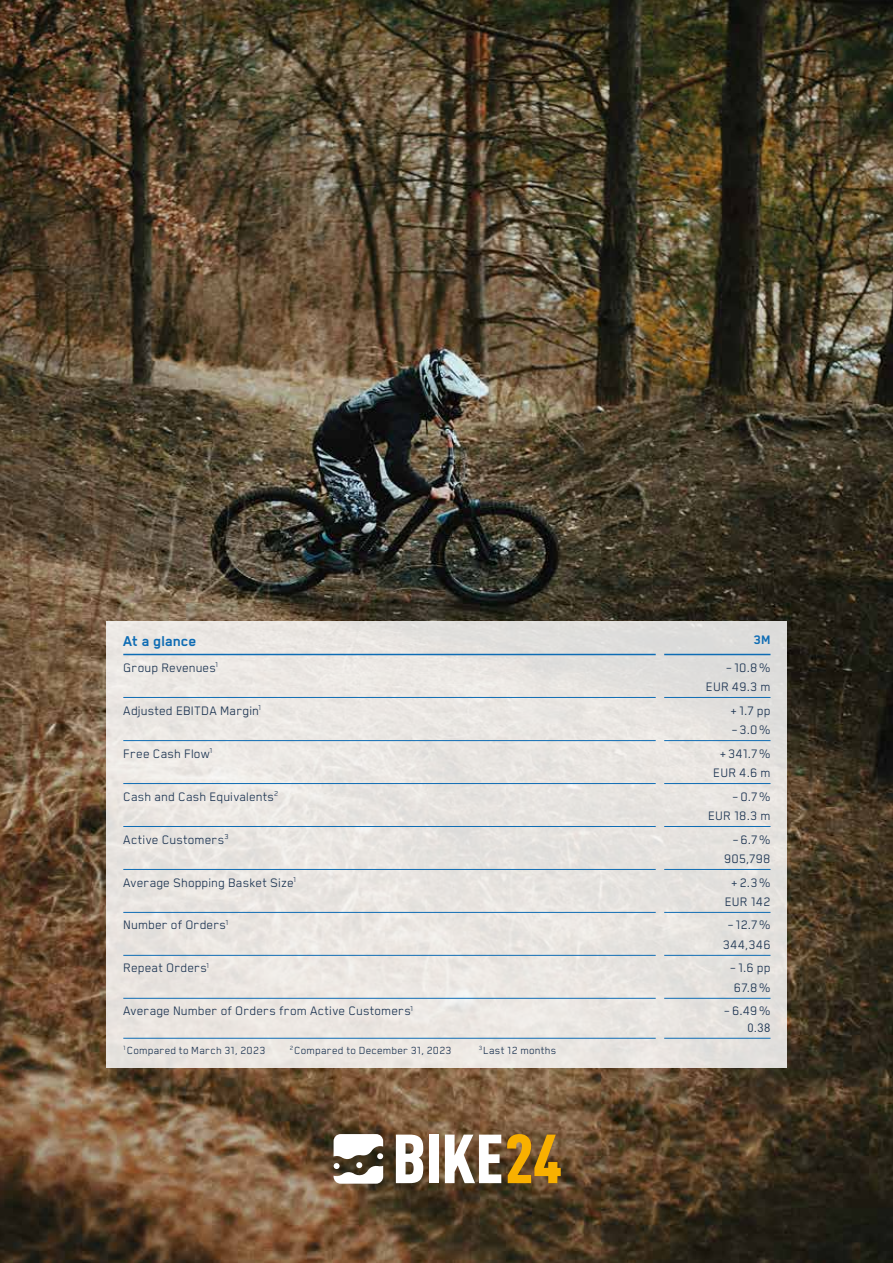
<style>
.page{position:relative;width:893px;height:1263px;background:#fff}
.page>*{position:absolute;margin:0;border:0;box-sizing:border-box;transform-origin:0 0}
.t1{font:700 16.5px "Blender";letter-spacing:.005em;color:#0e6cb4}
.t2{font:14.25px/19.5px "Blender";letter-spacing:.01em;color:#1c3452;text-align:center}
.t3{font:700 14.25px "Blender";color:#0e6cb4}
.t4{font:12px "Blender";letter-spacing:.02em;color:#1c3452}
.t5{font:12px "DIN Pro";color:#1c3452}
</style>
<div class="page">
<img style="left:0;top:0;width:893px;height:1263px">
<div style="left:106px;top:621px;width:681px;height:446px;background:#e9e5e1"></div>
<hr style="left:123px;top:697px;width:533px;height:1px;background:#0e6cb4">
<hr style="left:664px;top:697px;width:106px;height:1px;background:#0e6cb4">
<hr style="left:123px;top:740px;width:533px;height:1px;background:#0e6cb4">
<hr style="left:664px;top:740px;width:106px;height:1px;background:#0e6cb4">
<hr style="left:123px;top:783px;width:533px;height:1px;background:#0e6cb4">
<hr style="left:664px;top:783px;width:106px;height:1px;background:#0e6cb4">
<hr style="left:123px;top:826px;width:533px;height:1px;background:#0e6cb4">
<hr style="left:664px;top:826px;width:106px;height:1px;background:#0e6cb4">
<hr style="left:123px;top:869px;width:533px;height:1px;background:#0e6cb4">
<hr style="left:664px;top:869px;width:106px;height:1px;background:#0e6cb4">
<hr style="left:123px;top:912px;width:533px;height:1px;background:#0e6cb4">
<hr style="left:664px;top:912px;width:106px;height:1px;background:#0e6cb4">
<hr style="left:123px;top:955px;width:533px;height:1px;background:#0e6cb4">
<hr style="left:664px;top:955px;width:106px;height:1px;background:#0e6cb4">
<hr style="left:123px;top:654px;width:533px;height:1px;background:#0e6cb4">
<hr style="left:664px;top:654px;width:106px;height:1px;background:#0e6cb4">
<hr style="left:123px;top:998px;width:533px;height:1px;background:#0e6cb4">
<hr style="left:664px;top:998px;width:106px;height:1px;background:#0e6cb4">
<hr style="left:123px;top:1038px;width:533px;height:1px;background:#0e6cb4">
<hr style="left:664px;top:1038px;width:106px;height:1px;background:#0e6cb4">
<svg style="left:396px;top:1134px;width:27px;height:49px"></svg>
<div style="left:429px;top:1134px;width:10px;height:49px;background:#fff"></div>
<svg style="left:445px;top:1134px;width:56px;height:49px"></svg>
<svg style="left:507px;top:1134px;width:54px;height:49px;background:#b38018"></svg>
<svg style="left:334px;top:1134px;width:50px;height:50px"></svg>
<p class="t1" style="left:123px;top:632px;width:75px">At a glance</p>
<p class="t3" style="left:754px;top:632px;width:18px">3M</p>
<p class="t2" style="left:123px;top:657px;width:97px">Group Revenues<sup>1</sup></p>
<p class="t2" style="left:706px;top:657px;width:66px;text-align:right">– 10.8%<br>EUR 49.3 m</p>
<p class="t2" style="left:123px;top:700px;width:140px">Adjusted EBITDA Margin<sup>1</sup></p>
<p class="t2" style="left:730px;top:700px;width:42px;text-align:left">+1.7 pp –3.0%</p>
<p class="t2" style="left:123px;top:743px;width:91px">Free Cash Flow<sup>1</sup></p>
<p class="t2" style="left:713px;top:743px;width:59px">+ 341.7%<br>EUR 4.6 m</p>
<p class="t2" style="left:123px;top:786px;width:157px">Cash and Cash Equivalents<sup>2</sup></p>
<p class="t2" style="left:708px;top:786px;width:64px;text-align:right">–0.7%<br>EUR 18.3 m</p>
<p class="t2" style="left:123px;top:829px;width:107px">Active Customers<sup>3</sup></p>
<p class="t2" style="left:724px;top:829px;width:48px">–6.7%<br>905,798</p>
<p class="t2" style="left:123px;top:872px;width:174px">Average Shopping Basket Size<sup>1</sup></p>
<p class="t2" style="left:725px;top:872px;width:47px">+2.3%<br>EUR 142</p>
<p class="t2" style="left:123px;top:915px;width:107px">Number of Orders<sup>1</sup></p>
<p class="t2" style="left:723px;top:915px;width:49px">– 12.7%<br>344,346</p>
<p class="t2" style="left:123px;top:958px;width:87px">Repeat Orders<sup>1</sup></p>
<p class="t2" style="left:730px;top:958px;width:42px;text-align:left">– 1.6 pp<br>67.8%</p>
<p class="t2" style="left:123px;top:1001px;width:291px">Average Number of Orders from Active Customers<sup>1</sup></p>
<p class="t2" style="left:724px;top:1001px;width:48px">–6.49%</p>
<p class="t5" style="left:747px;top:1018px;width:25px">0.38</p>
<p class="t4" style="left:123px;top:1044px;width:143px"><sup>1</sup>Compared to March 31, 2023</p>
<p class="t4" style="left:290px;top:1044px;width:163px"><sup>2</sup>Compared to December 31, 2023</p>
<p class="t4" style="left:479px;top:1044px;width:79px"><sup>3</sup>Last 12 months</p>
</div>
